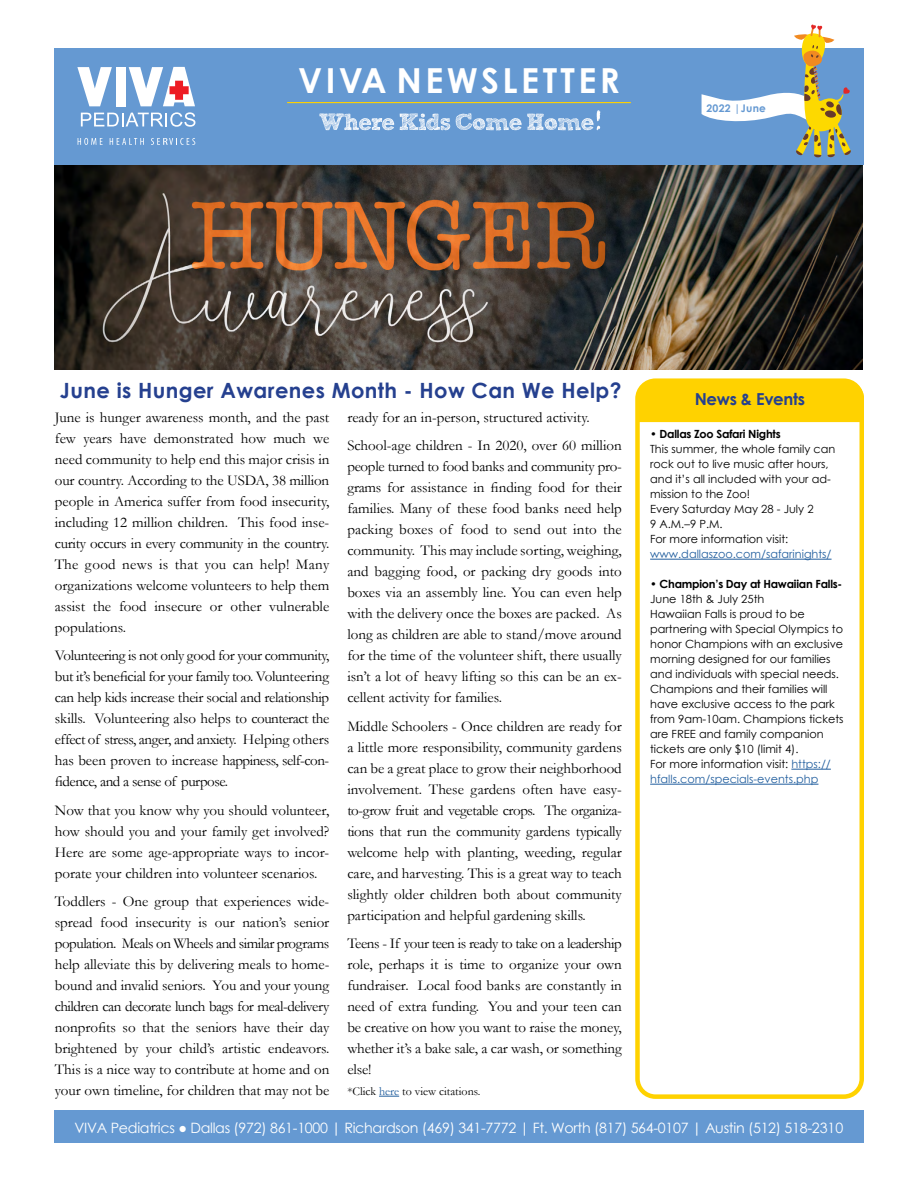
<style>
.page{position:relative;width:918px;height:1188px;background:#fff}
.page>*{position:absolute;margin:0;border:0;box-sizing:border-box;transform-origin:0 0}
.t1{font:700 34.5px "Century Gothic";letter-spacing:.1em;color:#fff}
.t2{font:700 21px "Century Gothic";letter-spacing:.02em;color:#25408f}
.t3{font:700 16.5px "Century Gothic";letter-spacing:-.02em;color:#25408f}
.t4{font:15px/21px "Garamond";color:#000;text-align:justify}
.t5{font:14.25px "Century Gothic";letter-spacing:-.02em;color:#fff}
.t6{font:12px "Garamond";color:#000}
.t7{font:11.25px/15px "Century Gothic";color:#000}
.t8{font:700 11.25px "Century Gothic";letter-spacing:-.02em;color:#000}
.t9{font:11.25px "Century Gothic";color:#215e9e}
.t10{font:700 10.5px "Century Gothic";letter-spacing:.025em;color:#6599d2}
.s1{color:#215e9e}
</style>
<div class="page">
<img style="left:54px;top:165px;width:809px;height:205px">
<div style="left:635px;top:378px;width:229px;height:721px;border:4px solid #ffd200;border-radius:18px"></div>
<div style="left:54px;top:1111px;width:810px;height:32px;background:#6599d2"></div>
<div style="left:54px;top:48px;width:810px;height:117px;background:#6599d2"></div>
<hr style="left:650px;top:559px;width:182px;height:1px;background:#215e9e">
<hr style="left:791px;top:769px;width:40px;height:1px;background:#215e9e">
<hr style="left:650px;top:784px;width:168px;height:1px;background:#215e9e">
<svg style="left:379px;top:1096px;width:20px;height:1px"></svg>
<hr style="left:287px;top:102px;width:344px;height:1px;background:#ffd200">
<svg style="left:81px;top:112px;width:114px;height:15px"></svg>
<svg style="left:77px;top:67px;width:35px;height:39px"></svg>
<div style="left:116px;top:67px;width:10px;height:39px;background:#fff"></div>
<svg style="left:129px;top:67px;width:66px;height:39px"></svg>
<svg style="left:78px;top:138px;width:25px;height:7px"></svg>
<svg style="left:110px;top:138px;width:34px;height:7px"></svg>
<svg style="left:151px;top:138px;width:44px;height:7px"></svg>
<svg style="left:320px;top:110px;width:280px;height:20px"></svg>
<div style="left:639px;top:381px;width:225px;height:41px;background:#ffd200"></div>
<svg style="left:702px;top:25px;width:149px;height:133px"></svg>
<h1 class="t1" style="left:298px;top:54px;width:323px">VIVA NEWSLETTER</h1>
<p class="t10" style="left:706px;top:101px;width:61px">2022 |June</p>
<h2 class="t2" style="left:60px;top:375px;width:563px">June is Hunger Awarenes Month - How Can We Help?</h2>
<p class="t4" style="left:55px;top:406px;width:276px">June is hunger awareness month, and the past few years have demonstrated how much we need community to help end this major crisis in our country. According to the USDA, 38 million people in America suffer from food insecurity, including 12 million children. This food inse&shy;curity occurs in every community in the country.<br>The good news is that you can help! Many organizations welcome volunteers to help them assist the food insecure or other vulnerable populations.</p>
<p class="t4" style="left:55px;top:645px;width:276px">Volunteering is not only good for your community, but it’s beneficial for your family too. Volunteering can help kids increase their social and relationship skills. Volunteering also helps to counteract the effect of stress, anger, and anxiety. Helping others has been proven to increase happiness, self-con&shy;fidence, and a sense of purpose.</p>
<p class="t4" style="left:55px;top:799px;width:276px">Now that you know why you should volunteer, how should you and your family get involved?<br>Here are some age-appropriate ways to incor&shy;porate your children into volunteer scenarios.</p>
<p class="t4" style="left:55px;top:891px;width:276px">Toddlers - One group that experiences wide&shy;spread food insecurity is our nation’s senior population. Meals on Wheels and similar programs help alleviate this by delivering meals to home&shy;bound and invalid seniors. You and your young children can decorate lunch bags for meal-delivery nonprofits so that the seniors have their day brightened by your child’s artistic endeavors.<br>This is a nice way to contribute at home and on your own timeline, for children that may not be</p>
<p class="t4" style="left:347px;top:402px;width:276px;line-height:28.5px">ready for an in-person, structured activity.<br>School-age children - In 2020, over 60 million</p>
<p class="t4" style="left:347px;top:456px;width:276px">people turned to food banks and community pro&shy;grams for assistance in finding food for their families. Many of these food banks need help packing boxes of food to send out into the community. This may include sorting, weighing, and bagging food, or packing dry goods into boxes via an assembly line. You can even help with the delivery once the boxes are packed. As long as children are able to stand/move around for the time of the volunteer shift, there usually isn’t a lot of heavy lifting so this can be an ex&shy;cellent activity for families.</p>
<p class="t4" style="left:347px;top:715px;width:276px">Middle Schoolers - Once children are ready for a little more responsibility, community gardens can be a great place to grow their neighborhood involvement. These gardens often have easy&shy;to-grow fruit and vegetable crops. The organiza&shy;tions that run the community gardens typically welcome help with planting, weeding, regular care, and harvesting. This is a great way to teach slightly older children both about community participation and helpful gardening skills.</p>
<p class="t4" style="left:347px;top:933px;width:276px">Teens - If your teen is ready to take on a leadership role, perhaps it is time to organize your own fundraiser. Local food banks are constantly in need of extra funding. You and your teen can be creative on how you want to raise the money, whether it’s a bake sale, a car wash, or something else!</p>
<p class="t6" style="left:347px;top:1083px;width:134px">*Click <span class="s1">here</span> to view citations.</p>
<p class="t3" style="left:695px;top:387px;width:112px">News &amp; Events</p>
<p class="t8" style="left:650px;top:425px;width:132px">• Dallas Zoo Safari Nights</p>
<p class="t7" style="left:650px;top:441px;width:187px">This summer, the whole family can rock out to live music after hours, and it’s all included with your ad&shy;mission to the Zoo!<br>Every Saturday May 28 - July 2<br>9 A.M.–9 P.M.<br>For more information visit:</p>
<p class="t9" style="left:650px;top:546px;width:183px">www.dallaszoo.com/safarinights/</p>
<p class="t8" style="left:650px;top:575px;width:194px">• Champion’s Day at Hawaiian Falls-</p>
<p class="t7" style="left:650px;top:591px;width:195px">June 18th &amp; July 25th<br>Hawaiian Falls is proud to be partnering with Special Olympics to honor Champions with an exclusive morning designed for our families and individuals with special needs.<br>Champions and their families will have exclusive access to the park from 9am-10am. Champions tickets are FREE and family companion tickets are only $10 (limit 4).<br>For more information visit: <span class="s1">https:// hfalls.com/specials-events.php</span></p>
<p class="t5" style="left:75px;top:1118px;width:770px">VIVA Pediatrics ● Dallas (972) 861-1000 | Richardson (469) 341-7772 | Ft. Worth (817) 564-0107 | Austin (512) 518-2310</p>
</div>
